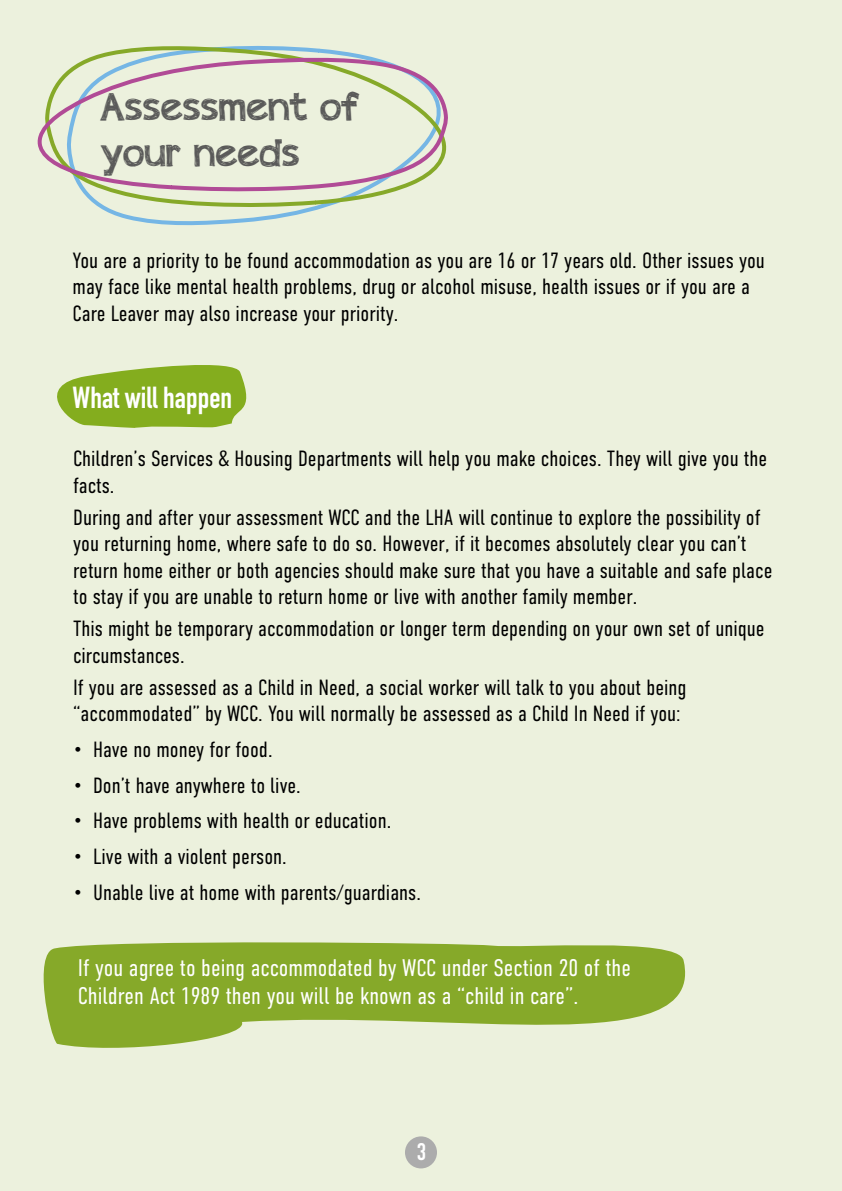
<style>
.page{position:relative;width:842px;height:1191px;background:#ecf1dd}
.page>*{position:absolute;margin:0;border:0;box-sizing:border-box;transform-origin:0 0}
.t1{font:38px/45.6px "appleberry";color:#5a5a59}
.t2{font:700 30px "DIN Condensed";color:#fff}
.t3{font:300 24px/28.8px "DIN Condensed";color:#fff}
.t4{font:24px "DIN Condensed";color:#fff}
.t5{font:300 22px/26.4px "DIN Condensed";color:#000}
</style>
<div class="page">
<div style="left:405px;top:1136px;width:32px;height:32px;background:#acacac;border-radius:50%"></div>
<svg style="left:57px;top:365px;width:190px;height:63px;background:#94b73c"></svg>
<svg style="left:99px;top:207px;width:227px;height:19px"></svg>
<svg style="left:82px;top:46px;width:314px;height:161px"></svg>
<svg style="left:37px;top:58px;width:411px;height:133px"></svg>
<svg style="left:43px;top:942px;width:643px;height:106px;fill:#86a929"></svg>
<h1 class="t1" style="left:100px;top:84px;width:260px">Assessment of your needs</h1>
<p class="t5" style="left:73px;top:247px;width:694px">You are a priority to be found accommodation as you are 16 or 17 years old. Other issues you may face like mental health problems, drug or alcohol misuse, health issues or if you are a<br>Care Leaver may also increase your priority.</p>
<h2 class="t2" style="left:73px;top:377px;width:161px">What will happen</h2>
<p class="t5" style="left:73px;top:446px;width:695px">Children’s Services &amp; Housing Departments will help you make choices. They will give you the facts.</p>
<p class="t5" style="left:73px;top:504px;width:701px">During and after your assessment WCC and the LHA will continue to explore the possibility of you returning home, where safe to do so. However, if it becomes absolutely clear you can’t return home either or both agencies should make sure that you have a suitable and safe place to stay if you are unable to return home or live with another family member.</p>
<p class="t5" style="left:73px;top:615px;width:693px">This might be temporary accommodation or longer term depending on your own set of unique circumstances.</p>
<p class="t5" style="left:73px;top:674px;width:615px">If you are assessed as a Child in Need, a social worker will talk to you about being “accommodated” by WCC. You will normally be assessed as a Child In Need if you:</p>
<p class="t5" style="left:73px;top:736px;width:201px">• Have no money for food.</p>
<p class="t5" style="left:73px;top:772px;width:229px">• Don’t have anywhere to live.</p>
<p class="t5" style="left:73px;top:807px;width:320px">• Have problems with health or education.</p>
<p class="t5" style="left:73px;top:843px;width:215px">• Live with a violent person.</p>
<p class="t5" style="left:73px;top:879px;width:350px">• Unable live at home with parents/guardians.</p>
<p class="t3" style="left:78px;top:953px;width:554px">If you agree to being accommodated by WCC under Section 20 of the<br>Children Act 1989 then you will be known as a “child in care”.</p>
<p class="t4" style="left:416px;top:1138px;width:12px">3</p>
</div>
